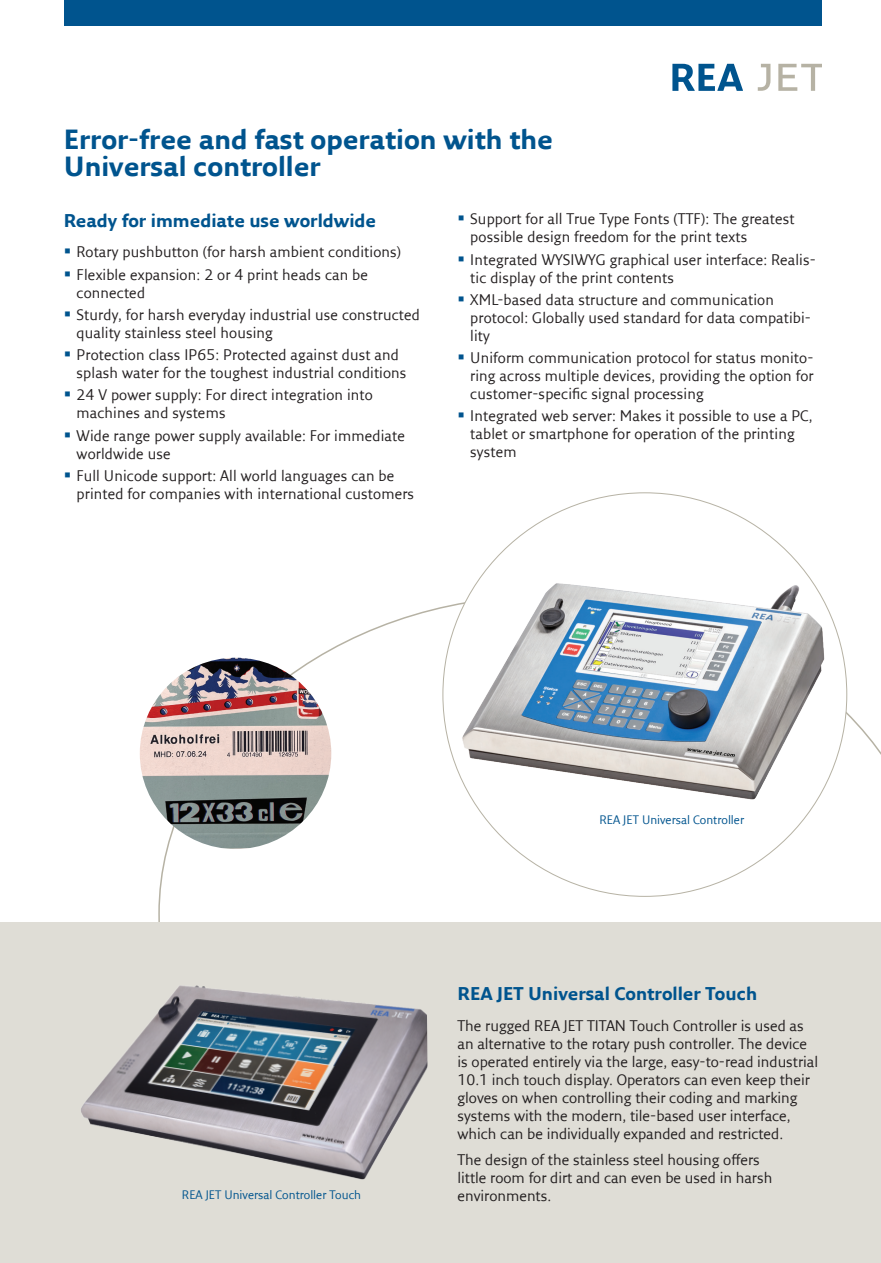
<style>
.page{position:relative;width:881px;height:1263px;background:#fff}
.page>*{position:absolute;margin:0;border:0;box-sizing:border-box;transform-origin:0 0}
.t1{font:700 27px/27px "Fresco Sans LF";color:#00548e}
.t2{font:700 18px "Fresco Sans LF";color:#00548e}
.t3{font:15px/18px "Fresco Sans LF";letter-spacing:.01em;color:#231f20}
.t4{font:12px "Fresco Sans LF";color:#00548e}
</style>
<div class="page">
<svg style="left:158px;top:602px;width:722px;height:321px"></svg>
<div style="left:442px;top:493px;width:404px;height:403px;background:#fff;border-radius:50%"></div>
<img style="left:452px;top:569px;width:373px;height:242px">
<div style="left:0;top:923px;width:880px;height:340px;background:#dfddd6"></div>
<div style="left:64px;top:0;width:757px;height:26px;background:#00548e"></div>
<svg style="left:672px;top:64px;width:70px;height:26px"></svg>
<svg style="left:757px;top:64px;width:13px;height:26px"></svg>
<svg style="left:778px;top:64px;width:43px;height:26px"></svg>
<img style="left:81px;top:985px;width:347px;height:195px">
<img style="left:140px;top:658px;width:191px;height:191px;border-radius:96px">
<h1 class="t1" style="left:64px;top:125px;width:490px">Error-free and fast operation with the<br>Universal controller</h1>
<p class="t2" style="left:64px;top:209px;width:313px">Ready for immediate use worldwide</p>
<p class="t3" style="left:77px;top:241px;width:326px;line-height:22.2px">Rotary pushbutton (for harsh ambient conditions)<br>Flexible expansion: 2 or 4 print heads can be</p>
<p class="t3" style="left:77px;top:281px;width:345px;line-height:22.2px">connected<br>Sturdy, for harsh everyday industrial use constructed</p>
<p class="t3" style="left:77px;top:321px;width:324px;line-height:22.2px">quality stainless steel housing<br>Protection class IP65: Protected against dust and</p>
<p class="t3" style="left:77px;top:361px;width:331px;line-height:22.2px">splash water for the toughest industrial conditions<br>24 V power supply: For direct integration into</p>
<p class="t3" style="left:77px;top:402px;width:330px;line-height:22.2px">machines and systems<br>Wide range power supply available: For immediate</p>
<p class="t3" style="left:77px;top:442px;width:319px;line-height:22.2px">worldwide use<br>Full Unicode support: All world languages can be</p>
<p class="t3" style="left:77px;top:484px;width:339px">printed for companies with international customers</p>
<p class="t3" style="left:470px;top:210px;width:326px">Support for all True Type Fonts (TTF): The greatest possible design freedom for the print texts</p>
<p class="t3" style="left:470px;top:250px;width:347px">Integrated WYSIWYG graphical user interface: Realis&shy;tic display of the print contents</p>
<p class="t3" style="left:470px;top:290px;width:342px">XML-based data structure and communication protocol: Globally used standard for data compatibi&shy;lity</p>
<p class="t3" style="left:470px;top:348px;width:345px;text-align:justify">Uniform communication protocol for status monito&shy;ring across multiple devices, providing the option for customer-specific signal processing</p>
<p class="t3" style="left:470px;top:407px;width:344px">Integrated web server: Makes it possible to use a PC, tablet or smartphone for operation of the printing system</p>
<p class="t4" style="left:599px;top:813px;width:146px">REA JET Universal Controller</p>
<p class="t2" style="left:457px;top:982px;width:301px">REA JET Universal Controller Touch</p>
<p class="t3" style="left:457px;top:1016px;width:362px">The rugged REA JET TITAN Touch Controller is used as an alternative to the rotary push controller. The device is operated entirely via the large, easy-to-read industrial 10.1 inch touch display. Operators can even keep their gloves on when controlling their coding and marking systems with the modern, tile-based user interface, which can be individually expanded and restricted.</p>
<p class="t3" style="left:457px;top:1150px;width:316px">The design of the stainless steel housing offers little room for dirt and can even be used in harsh</p>
<p class="t4" style="left:182px;top:1187px;width:181px">REA JET Universal Controller Touch</p>
<p class="t3" style="left:457px;top:1186px;width:95px">environments.</p>
</div>
